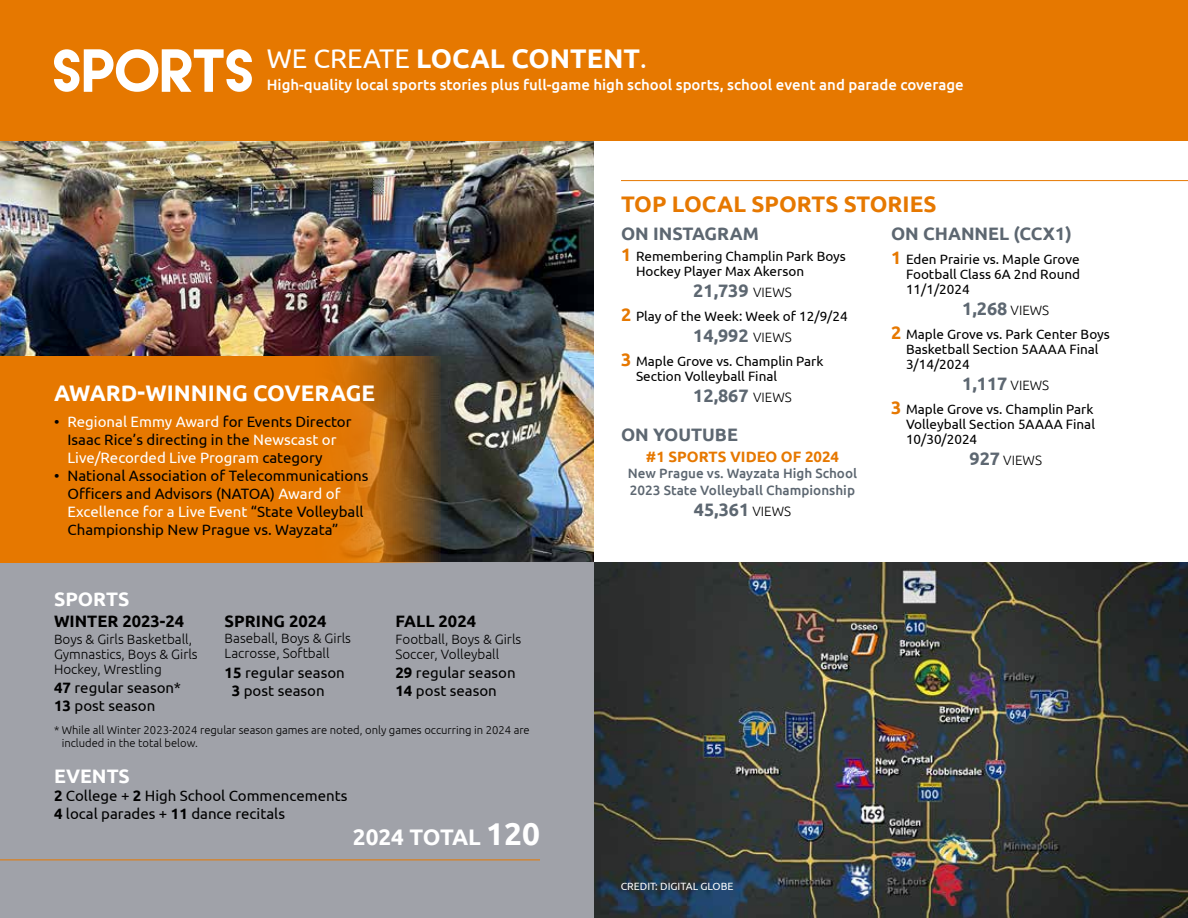
<style>
.page{position:relative;width:1188px;height:918px;background:#fff}
.page>*{position:absolute;margin:0;border:0;box-sizing:border-box;transform-origin:0 0}
.t1{font:54px "Lemon Milk";letter-spacing:-.015em;color:#fff}
.t2{font:700 27px "Ubuntu";color:#fff}
.t3{font:700 22.5px "Ubuntu";color:#fff}
.t4{font:700 22.5px "Ubuntu";color:#e67800}
.t5{font:700 19.5px "Ubuntu";color:#fff}
.t6{font:700 18px/39px "Ubuntu";color:#5d6771}
.t7{font:700 16.5px "Ubuntu";color:#000}
.t8{font:15px/18px "Ubuntu";color:#000}
.t9{font:500 15px "Ubuntu";color:#fff}
.t10{font:700 15px "Ubuntu";color:#e67800}
.t11{font:13.5px/15px "Ubuntu";color:#000}
.t12{font:300 13.5px/15px "Ubuntu";color:#000}
.t13{font:500 13.5px/16.5px "Ubuntu";color:#5d6771}
.t14{font:300 11.25px/13.5px "Ubuntu";color:#000}
.t15{font:10.5px "Ubuntu";color:#fff}
.s1{font-weight:400}
.s2{color:#fff}
.s3{font-weight:700}
.s4{font-size:31.5px}
.s5{font-weight:700;font-size:18px;color:#e67800}
.s6{font-weight:300;font-size:13.5px;color:#000}
.s7{font-weight:700;font-size:18px;color:#5d6771}
</style>
<div class="page">
<img style="left:594px;top:563px;width:594px;height:355px">
<img style="left:0;top:141px;width:594px;height:422px">
<div style="left:0;top:563px;width:594px;height:355px;background:#a0a2a9"></div>
<div style="left:0;top:0;width:1188px;height:141px;background:#e67800"></div>
<hr style="left:621px;top:180px;width:567px;height:1px;background:#e67800">
<svg style="left:0;top:356px;width:441px;height:207px;background:#d57205"></svg>
<hr style="left:0;top:860px;width:540px;height:1px;background:#e67800">
<h1 class="t1" style="left:54px;top:43px;width:203px">SPORTS</h1>
<h2 class="t2" style="left:267px;top:42px;width:381px"><span class="s1">WE CREATE</span> LOCAL CONTENT<span class="s1">.</span></h2>
<p class="t9" style="left:267px;top:75px;width:699px">High-quality local sports stories plus full-game high school sports, school event and parade coverage</p>
<h3 class="t4" style="left:621px;top:191px;width:317px">TOP LOCAL SPORTS STORIES</h3>
<h3 class="t3" style="left:54px;top:379px;width:323px">AWARD-WINNING COVERAGE</h3>
<p class="t8" style="left:68px;top:412px;width:286px;text-indent:-14px">• <span class="s2">Regional Emmy Award</span> for Events Director<br>Isaac Rice’s directing in the <span class="s2">Newscast or<br>Live/Recorded Live Program</span> category</p>
<p class="t8" style="left:68px;top:466px;width:303px;text-indent:-14px">• National Association of Telecommunications Officers and Advisors (NATOA) <span class="s2">Award of Excellence for a Live Event</span> “State Volleyball Championship New Prague vs. Wayzata”</p>
<h3 class="t5" style="left:54px;top:587px;width:77px">SPORTS</h3>
<p class="t7" style="left:54px;top:611px;width:132px">WINTER 2023-24</p>
<p class="t12" style="left:54px;top:631px;width:145px">Boys &amp; Girls Basketball,<br>Gymnastics, Boys &amp; Girls<br>Hockey, Wrestling</p>
<p class="t8" style="left:54px;top:678px;width:129px"><span class="s3">47</span> regular season*<br><span class="s3">13</span> post season</p>
<p class="t7" style="left:225px;top:611px;width:103px">SPRING 2024</p>
<p class="t12" style="left:225px;top:631px;width:128px">Baseball, Boys &amp; Girls<br>Lacrosse, Softball</p>
<p class="t8" style="left:232px;top:663px;width:114px;text-indent:-7px"><span class="s3">15</span> regular season<br><span class="s3">3</span> post season</p>
<p class="t7" style="left:395px;top:612px;width:82px">FALL 2024</p>
<p class="t12" style="left:395px;top:631px;width:127px">Football, Boys &amp; Girls<br>Soccer, Volleyball</p>
<p class="t8" style="left:395px;top:664px;width:122px"><span class="s3">29</span> regular season<br><span class="s3">14</span> post season</p>
<p class="t14" style="left:62px;top:723px;width:470px;text-indent:-8px">* While all Winter 2023-2024 regular season games are noted, only games occurring in 2024 are included in the total below.</p>
<h3 class="t5" style="left:54px;top:765px;width:77px">EVENTS</h3>
<p class="t8" style="left:54px;top:787px;width:295px"><span class="s3">2</span> College + <span class="s3">2</span> High School Commencements<br><span class="s3">4</span> local parades + <span class="s3">11</span> dance recitals</p>
<h3 class="t3" style="left:353px;top:823px;width:189px">2024 TOTAL <span class="s4">120</span></h3>
<p class="t6" style="left:621px;top:214px;width:139px">ON INSTAGRAM</p>
<p class="t11" style="left:636px;top:248px;width:211px;text-indent:-15px"><span class="s5">1</span> Remembering Champlin Park Boys<br>Hockey Player Max Akerson</p>
<p class="t6" style="left:693px;top:271px;width:100px">21,739 <span class="s6">VIEWS</span></p>
<p class="t11" style="left:621px;top:308px;width:228px"><span class="s5">2</span> Play of the Week: Week of 12/9/24</p>
<p class="t6" style="left:693px;top:316px;width:100px">14,992 <span class="s6">VIEWS</span></p>
<p class="t11" style="left:636px;top:353px;width:189px;text-indent:-15px"><span class="s5">3</span> Maple Grove vs. Champlin Park<br>Section Volleyball Final</p>
<p class="t6" style="left:621px;top:376px;width:172px;text-indent:72px">12,867 <span class="s6">VIEWS<br></span>ON YOUTUBE</p>
<p class="t10" style="left:646px;top:448px;width:195px">#1 SPORTS VIDEO OF 2024</p>
<p class="t13" style="left:628px;top:465px;width:231px">New Prague vs. Wayzata High School<br>2023 State Volleyball Championship</p>
<p class="t6" style="left:694px;top:490px;width:99px">45,361 <span class="s6">VIEWS</span></p>
<p class="t6" style="left:891px;top:214px;width:182px">ON CHANNEL (CCX1)</p>
<p class="t11" style="left:906px;top:251px;width:176px;text-align:justify;text-indent:-15px"><span class="s5">1</span> Eden Prairie vs. Maple Grove Football Class 6A 2nd Round 11/1/2024</p>
<p class="t6" style="left:962px;top:289px;width:89px">1,268 <span class="s6">VIEWS</span></p>
<p class="t11" style="left:906px;top:326px;width:205px;text-indent:-15px"><span class="s5">2</span> Maple Grove vs. Park Center Boys<br>Basketball Section 5AAAA Final<br>3/14/2024</p>
<p class="t6" style="left:962px;top:364px;width:89px">1,117 <span class="s6">VIEWS</span></p>
<p class="t11" style="left:906px;top:401px;width:191px;text-align:justify;text-indent:-15px"><span class="s5">3</span> Maple Grove vs. Champlin Park Volleyball Section 5AAAA Final 10/30/2024</p>
<p class="t12" style="left:970px;top:452px;width:74px"><span class="s7">927</span> VIEWS</p>
<p class="t15" style="left:621px;top:880px;width:114px">CREDIT: DIGITAL GLOBE</p>
</div>
